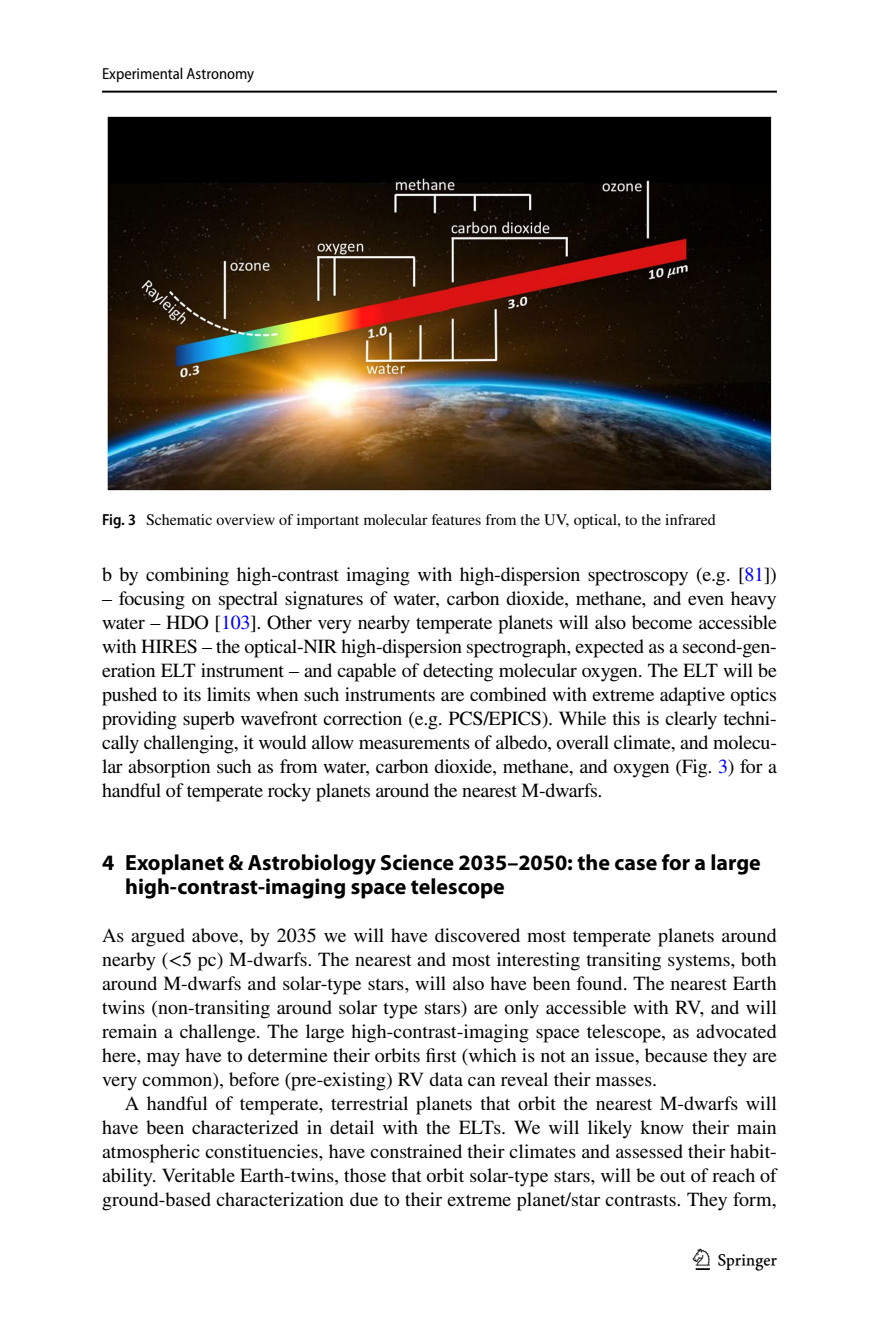
<style>
.page{position:relative;width:879px;height:1333px;background:#fff}
.page>*{position:absolute;margin:0;border:0;box-sizing:border-box;transform-origin:0 0}
.t1{font:30px "Springnew Regular 3";color:#000}
.t2{font:700 22px/24px "Myriad Pro";color:#000}
.t3{font:20px/24px "STIX";letter-spacing:-.015em;color:#000;text-align:justify}
.t4{font:16px "STIX";color:#000}
.t5{font:semi-condensed 16px "Myriad Pro";color:#000}
.s1{font-family:"Myriad Pro";font-weight:600;font-stretch:semi-condensed}
.s2{color:#00f}
</style>
<div class="page">
<hr style="left:102px;top:91px;width:675px;height:2px;background:#000">
<img style="left:108px;top:116px;width:663px;height:374px">
<p class="t5" style="left:102px;top:65px;width:154px">Experimental Astronomy</p>
<p class="t4" style="left:102px;top:508px;width:615px"><span class="s1">Fig. 3</span> Schematic overview of important molecular features from the UV, optical, to the infrared</p>
<p class="t3" style="left:102px;top:564px;width:676px">b by combining high-contrast imaging with high-dispersion spectroscopy (e.g. [<span class="s2">81</span>])</p>
<p class="t3" style="left:102px;top:588px;width:676px">– focusing on spectral signatures of water, carbon dioxide, methane, and even heavy water – HDO [<span class="s2">103</span>]. Other very nearby temperate planets will also become accessible with HIRES – the optical-NIR high-dispersion spectrograph, expected as a second-gen&shy;eration ELT instrument – and capable of detecting molecular oxygen. The ELT will be pushed to its limits when such instruments are combined with extreme adaptive optics providing superb wavefront correction (e.g. PCS/EPICS). While this is clearly techni&shy;cally challenging, it would allow measurements of albedo, overall climate, and molecu&shy;lar absorption such as from water, carbon dioxide, methane, and oxygen (Fig. <span class="s2">3</span>) for a handful of temperate rocky planets around the nearest M-dwarfs.</p>
<p class="t2" style="left:125px;top:849px;width:637px;text-indent:-23px">4 Exoplanet &amp; Astrobiology Science 2035–2050: the case for a large high‑contrast‑imaging space telescope</p>
<p class="t3" style="left:102px;top:924px;width:676px">As argued above, by 2035 we will have discovered most temperate planets around nearby (&lt;5 pc) M-dwarfs. The nearest and most interesting transiting systems, both around M-dwarfs and solar-type stars, will also have been found. The nearest Earth twins (non-transiting around solar type stars) are only accessible with RV, and will remain a challenge. The large high-contrast-imaging space telescope, as advocated here, may have to determine their orbits first (which is not an issue, because they are very common), before (pre-existing) RV data can reveal their masses.</p>
<p class="t3" style="left:102px;top:1092px;width:676px;text-indent:23px">A handful of temperate, terrestrial planets that orbit the nearest M-dwarfs will have been characterized in detail with the ELTs. We will likely know their main atmospheric constituencies, have constrained their climates and assessed their habit&shy;ability. Veritable Earth-twins, those that orbit solar-type stars, will be out of reach of ground-based characterization due to their extreme planet/star contrasts. They form,</p>
<h1 class="t1" style="left:696px;top:1248px;width:83px">1 3</h1>
</div>
